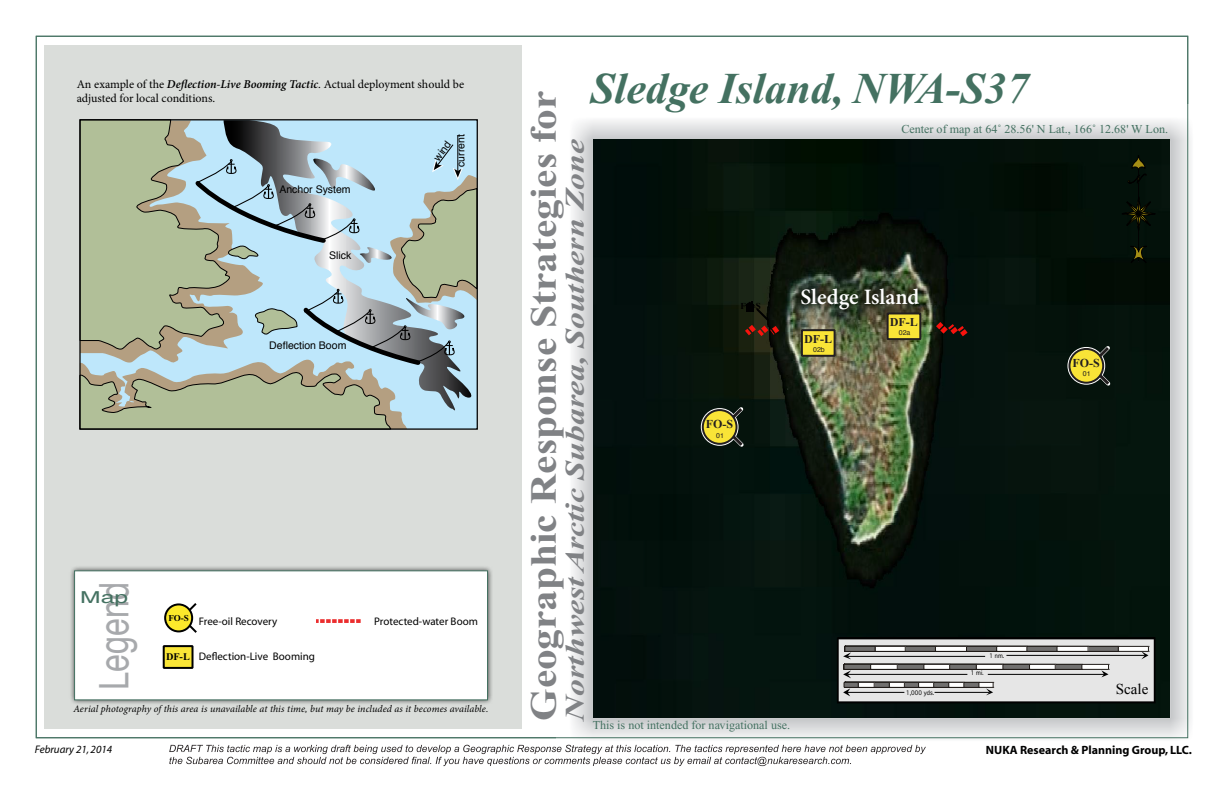
<style>
.page{position:relative;width:1224px;height:792px;background:#fff}
.page>*{position:absolute;margin:0;border:0;box-sizing:border-box;transform-origin:0 0}
.t1{font:italic 700 44px "Times New Roman";letter-spacing:-.005em;color:#447161}
.t2{font:40.7px "Helvetica";color:#a7a9ac;scale:.79 1}
.t3{font:700 37px "Times New Roman";color:#808285;scale:1.12 1}
.t4{font:italic 700 27px "Times New Roman";color:#808285;scale:1.25 1}
.t5{font:600 22px "Minion Pro";color:#fff}
.t6{font:16.5px "Helvetica";color:#447161;scale:1.5 1}
.t7{font:15px "Times New Roman";color:#000}
.t8{font:12.1px "Times New Roman";color:#447161}
.t9{font:12px/14.4px "Minion Pro";letter-spacing:-.005em;color:#000}
.t10{font:700 12px "Myriad";color:#000}
.t11{font:700 12px "Times New Roman";color:#231f20}
.t12{font:700 12px "Times New Roman";color:#231f20}
.t13{font:11px "Myriad";color:#000}
.t14{font:italic 11px "Myriad";color:#000}
.t15{font:10.5px "Helvetica";color:#000}
.t16{font:700 10.2px "Times New Roman";color:#000}
.t17{font:italic 10px "Minion Pro";letter-spacing:.005em;color:#000}
.t18{font:700 9px "Times New Roman";color:#000}
.t19{font:7px "Helvetica";color:#231f20}
.t20{font:6px "Geneva";color:#000;scale:.89 1}
.s1{font-weight:600;font-style:italic}
</style>
<div class="page">
<img style="left:556px;top:105px;width:635px;height:640px">
<div style="left:45px;top:45px;width:477px;height:684px;background:#daddda"></div>
<svg style="left:169px;top:745px;width:757px;height:21px"></svg>
<div style="left:69px;top:565px;width:424px;height:141px;background:#000;opacity:.75"></div>
<div style="left:74px;top:571px;width:414px;height:129px;background:#fff"></div>
<img style="left:593px;top:140px;width:576px;height:578px">
<svg style="left:837px;top:637px;width:319px;height:66px;background:#b5b4b4"></svg>
<svg style="left:930px;top:316px;width:44px;height:27px"></svg>
<svg style="left:739px;top:301px;width:47px;height:41px"></svg>
<img style="left:763px;top:270px;width:172px;height:58px">
<div style="left:802px;top:330px;width:33px;height:26px;background:#f9e437"></div>
<div style="left:801px;top:329px;width:35px;height:28px;border:2px solid #231f20"></div>
<div style="left:888px;top:313px;width:32px;height:26px;background:#f9e437"></div>
<div style="left:887px;top:312px;width:34px;height:28px;border:2px solid #231f20"></div>
<svg style="left:701px;top:404px;width:46px;height:46px"></svg>
<div style="left:703px;top:410px;width:34px;height:34px;background:#f9e437;border-radius:50%"></div>
<div style="left:702px;top:409px;width:36px;height:36px;border:2px solid #231f20;border-radius:50%"></div>
<div style="left:1067px;top:347px;width:38px;height:38px;border:4px solid #fff;border-radius:50%"></div>
<svg style="left:1068px;top:342px;width:46px;height:47px"></svg>
<div style="left:1069px;top:349px;width:34px;height:34px;background:#f9e437;border-radius:50%"></div>
<div style="left:1068px;top:348px;width:36px;height:36px;border:2px solid #231f20;border-radius:50%"></div>
<hr style="left:1138px;top:169px;width:1px;height:92px;background:#000">
<svg style="left:1118px;top:193px;width:41px;height:41px;background:#071208"></svg>
<svg style="left:1130px;top:246px;width:17px;height:18px"></svg>
<svg style="left:1128px;top:156px;width:18px;height:28px"></svg>
<svg style="left:182px;top:603px;width:15px;height:30px"></svg>
<div style="left:165px;top:604px;width:27px;height:27px;background:#fce92b;border-radius:50%"></div>
<div style="left:164px;top:603px;width:29px;height:29px;border:2px solid #000;border-radius:50%"></div>
<svg style="left:317px;top:619px;width:44px;height:4px"></svg>
<svg style="left:79px;top:119px;width:399px;height:311px;background:#a9bcb4"></svg>
<div style="left:164px;top:646px;width:29px;height:22px;background:#fae637"></div>
<div style="left:163px;top:645px;width:31px;height:24px;border:2px solid #000"></div>
<p class="t9" style="left:77px;top:77px;width:389px">An example of the <span class="s1">Deflection-Live Booming Tactic</span>. Actual deployment should be adjusted for local conditions.</p>
<p class="t15" style="left:279px;top:181px;width:73px">Anchor System</p>
<p class="t15" style="left:329px;top:247px;width:24px">Slick</p>
<p class="t15" style="left:269px;top:337px;width:79px">Deflection Boom</p>
<p class="t15" style="left:429px;top:154px;width:23px;rotate:-53deg">wind</p>
<p class="t15" style="left:453px;top:167px;width:34px;rotate:-90deg">current</p>
<h2 class="t2" style="left:83px;top:690px;width:138px;rotate:-90deg">Legend</h2>
<h3 class="t6" style="left:80px;top:585px;width:34px">Map</h3>
<p class="t13" style="left:168px;top:615px;width:110px"><sup>FO-S</sup> Free-oil Recovery</p>
<p class="t13" style="left:199px;top:651px;width:118px">Deflection-Live Booming</p>
<p class="t16" style="left:166px;top:651px;width:25px">DF-L</p>
<p class="t13" style="left:374px;top:615px;width:105px">Protected-water Boom</p>
<p class="t17" style="left:73px;top:702px;width:416px">Aerial photography of this area is unavailable at this time, but may be included as it becomes available.</p>
<h1 class="t1" style="left:590px;top:65px;width:440px">Sledge Island, NWA-S37</h1>
<p class="t8" style="left:901px;top:123px;width:268px">Center of map at 64˚ 28.56' N Lat., 166˚ 12.68' W Lon.</p>
<h3 class="t3" style="left:523px;top:720px;width:564px;rotate:-90deg">Geographic Response Strategies for</h3>
<h3 class="t4" style="left:560px;top:720px;width:467px;rotate:-90deg">Northwest Arctic Subarea, Southern Zone</h3>
<h3 class="t5" style="left:800px;top:282px;width:121px">Sledge Island</h3>
<p class="t19" style="left:813px;top:344px;width:13px">02b</p>
<p class="t18" style="left:740px;top:299px;width:22px">FO-S</p>
<p class="t11" style="left:890px;top:315px;width:29px">DF-L</p>
<p class="t19" style="left:899px;top:327px;width:13px">02a</p>
<p class="t11" style="left:804px;top:332px;width:29px">DF-L</p>
<p class="t12" style="left:1073px;top:355px;width:29px">FO-S</p>
<p class="t19" style="left:1083px;top:369px;width:9px">01</p>
<p class="t12" style="left:706px;top:416px;width:29px">FO-S</p>
<p class="t19" style="left:716px;top:430px;width:9px">01</p>
<p class="t20" style="left:990px;top:651px;width:18px">1 nm.</p>
<p class="t20" style="left:971px;top:668px;width:16px">1 mi.</p>
<p class="t20" style="left:906px;top:688px;width:33px">1,000 yds.</p>
<p class="t7" style="left:1116px;top:679px;width:34px">Scale</p>
<p class="t8" style="left:593px;top:719px;width:199px">This is not intended for navigational use.</p>
<p class="t14" style="left:35px;top:744px;width:79px">February 21, 2014</p>
<p class="t10" style="left:986px;top:744px;width:208px">NUKA Research &amp; Planning Group, LLC.</p>
</div>
